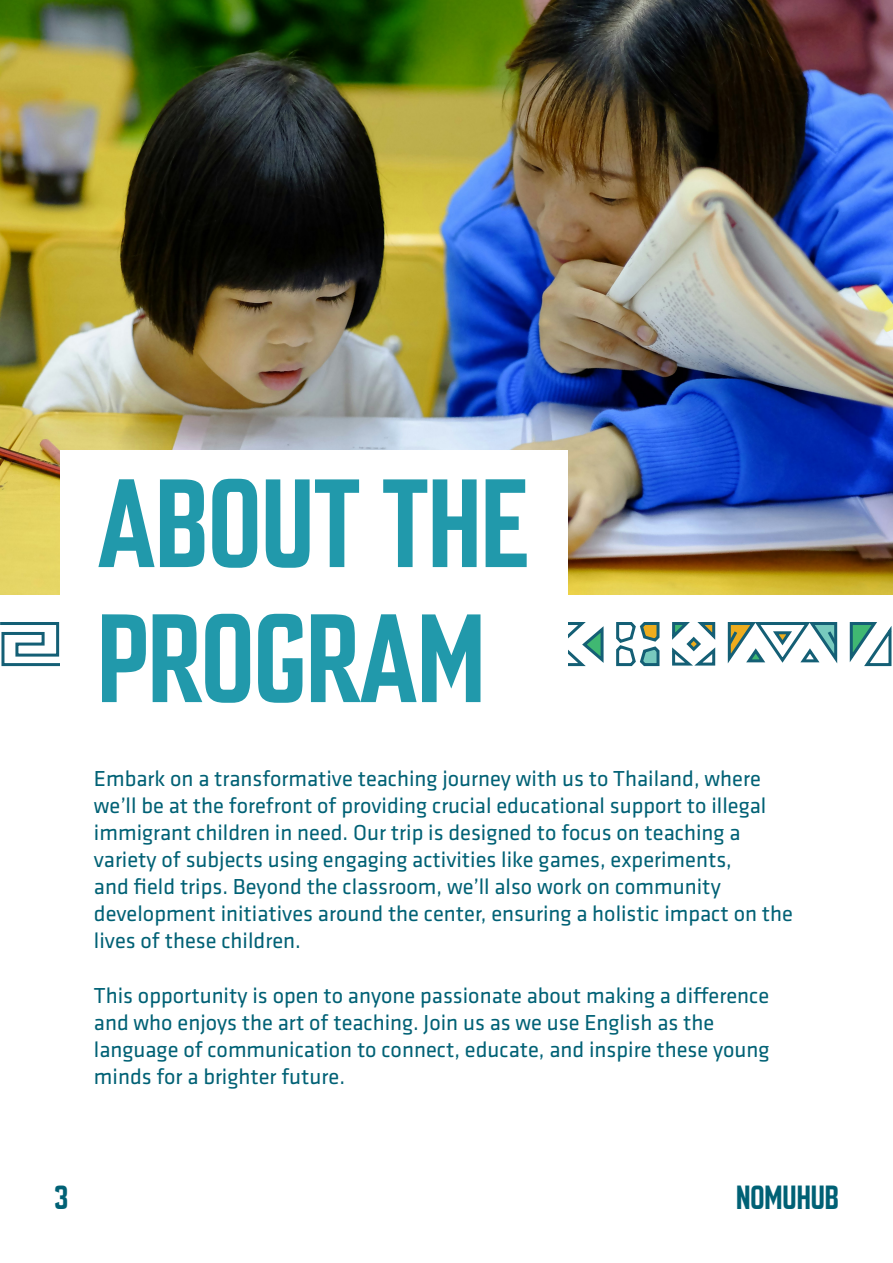
<style>
.page{position:relative;width:893px;height:1263px;background:#fff}
.page>*{position:absolute;margin:0;border:0;box-sizing:border-box;transform-origin:0 0}
.t1{font:500 condensed 112.5px "Enamela W01";color:#2199ab}
.t2{font:500 condensed 30px "Enamela W01";color:#006175}
.t3{font:22.5px/27px "Klavika";color:#006175}
</style>
<div class="page">
<svg style="left:0;top:622px;width:60px;height:45px"></svg>
<svg style="left:568px;top:622px;width:36px;height:45px"></svg>
<svg style="left:849px;top:622px;width:43px;height:45px"></svg>
<svg style="left:616px;top:622px;width:44px;height:45px"></svg>
<svg style="left:672px;top:622px;width:44px;height:44px"></svg>
<svg style="left:727px;top:622px;width:111px;height:42px"></svg>
<img style="left:0;top:0;width:893px;height:594px">
<div style="left:60px;top:450px;width:507px;height:275px;background:#fff"></div>
<p class="t1" style="left:98px;top:447px;width:432px">ABOUT THE</p>
<p class="t1" style="left:98px;top:582px;width:389px">PROGRAM</p>
<p class="t3" style="left:94px;top:766px;width:700px">Embark on a transformative teaching journey with us to Thailand, where we’ll be at the forefront of providing crucial educational support to illegal immigrant children in need. Our trip is designed to focus on teaching a variety of subjects using engaging activities like games, experiments,<br>and field trips. Beyond the classroom, we’ll also work on community development initiatives around the center, ensuring a holistic impact on the lives of these children.</p>
<p class="t3" style="left:94px;top:982px;width:677px">This opportunity is open to anyone passionate about making a difference and who enjoys the art of teaching. Join us as we use English as the language of communication to connect, educate, and inspire these young minds for a brighter future.</p>
<p class="t2" style="left:54px;top:1177px;width:16px">3</p>
<p class="t2" style="left:736px;top:1177px;width:104px">NOMUHUB</p>
</div>
